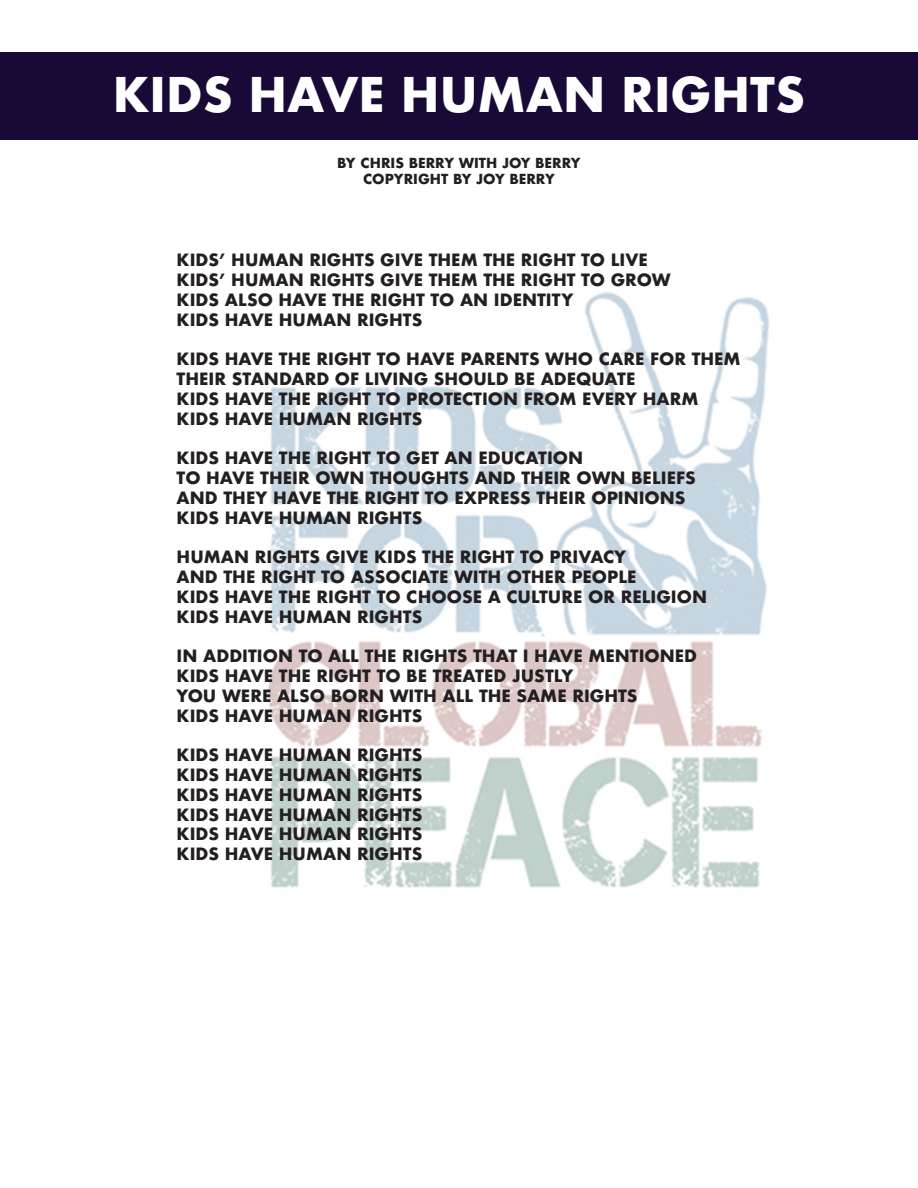
<style>
.page{position:relative;width:918px;height:1188px;background:#fff}
.page>*{position:absolute;margin:0;border:0;box-sizing:border-box;transform-origin:0 0}
.t1{font:700 46.5px "Futura";color:#fff}
.t2{font:700 16.5px/19.8px "Futura";color:#231f20}
.t3{font:700 13.5px/16.2px "Futura";color:#231f20;text-align:center}
</style>
<div class="page">
<img style="left:60px;top:52px;width:858px;height:836px">
<div style="left:0;top:53px;width:918px;height:87px;background:#190936"></div>
<h1 class="t1" style="left:113px;top:61px;width:694px">KIDS HAVE HUMAN RIGHTS</h1>
<p class="t3" style="left:337px;top:155px;width:245px">BY CHRIS BERRY WITH JOY BERRY<br>COPYRIGHT BY JOY BERRY</p>
<p class="t2" style="left:177px;top:250px;width:496px">KIDS’ HUMAN RIGHTS GIVE THEM THE RIGHT TO LIVE KIDS’ HUMAN RIGHTS GIVE THEM THE RIGHT TO GROW KIDS ALSO HAVE THE RIGHT TO AN IDENTITY<br>KIDS HAVE HUMAN RIGHTS</p>
<p class="t2" style="left:177px;top:349px;width:566px">KIDS HAVE THE RIGHT TO HAVE PARENTS WHO CARE FOR THEM THEIR STANDARD OF LIVING SHOULD BE ADEQUATE<br>KIDS HAVE THE RIGHT TO PROTECTION FROM EVERY HARM KIDS HAVE HUMAN RIGHTS</p>
<p class="t2" style="left:177px;top:448px;width:521px">KIDS HAVE THE RIGHT TO GET AN EDUCATION<br>TO HAVE THEIR OWN THOUGHTS AND THEIR OWN BELIEFS AND THEY HAVE THE RIGHT TO EXPRESS THEIR OPINIONS KIDS HAVE HUMAN RIGHTS</p>
<p class="t2" style="left:177px;top:547px;width:532px">HUMAN RIGHTS GIVE KIDS THE RIGHT TO PRIVACY<br>AND THE RIGHT TO ASSOCIATE WITH OTHER PEOPLE<br>KIDS HAVE THE RIGHT TO CHOOSE A CULTURE OR RELIGION KIDS HAVE HUMAN RIGHTS</p>
<p class="t2" style="left:177px;top:646px;width:522px">IN ADDITION TO ALL THE RIGHTS THAT I HAVE MENTIONED KIDS HAVE THE RIGHT TO BE TREATED JUSTLY<br>YOU WERE ALSO BORN WITH ALL THE SAME RIGHTS<br>KIDS HAVE HUMAN RIGHTS</p>
<p class="t2" style="left:177px;top:745px;width:247px;text-align:justify">KIDS HAVE HUMAN RIGHTS KIDS HAVE HUMAN RIGHTS KIDS HAVE HUMAN RIGHTS KIDS HAVE HUMAN RIGHTS KIDS HAVE HUMAN RIGHTS KIDS HAVE HUMAN RIGHTS</p>
</div>
